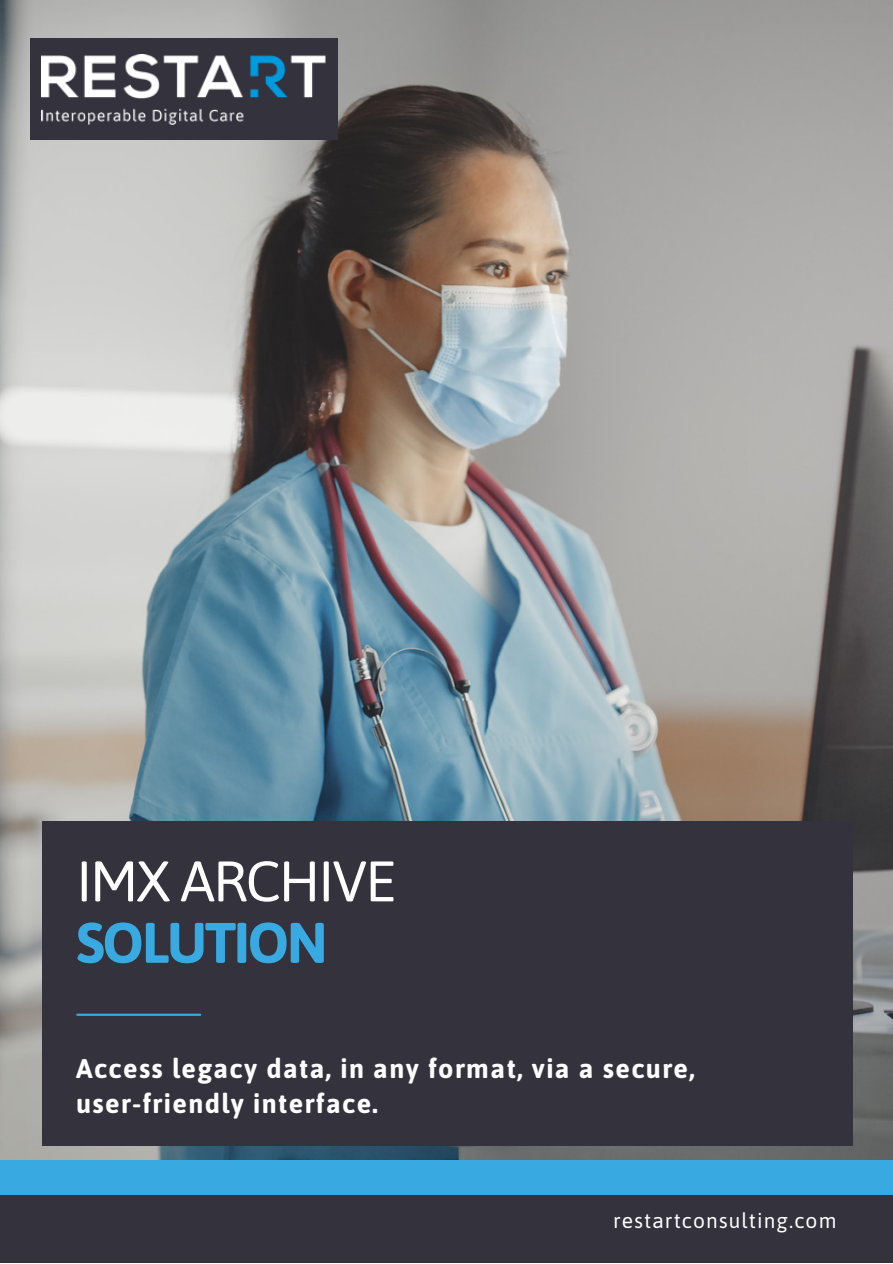
<style>
.page{position:relative;width:893px;height:1264px;background:#fff}
.page>*{position:absolute;margin:0;border:0;box-sizing:border-box;transform-origin:0 0}
.t1{font:57px "Asap";letter-spacing:-.04em;color:#fff}
.t2{font:700 57px "Asap";letter-spacing:-.04em;color:#38aae1}
.t3{font:700 27px/34.8px "Asap";letter-spacing:.05em;color:#fff}
.t4{font:21px "Asap";letter-spacing:.05em;color:#fff}
</style>
<div class="page">
<img style="left:0;top:0;width:892px;height:1159px">
<div style="left:42px;top:821px;width:810px;height:324px;background:#34323d"></div>
<div style="left:0;top:1194px;width:892px;height:68px;background:#34323d"></div>
<hr style="left:77px;top:1013px;width:123px;height:2px;background:#38aae1">
<div style="left:0;top:1159px;width:892px;height:35px;background:#38aae1"></div>
<div style="left:30px;top:39px;width:307px;height:101px;background:#34323d"></div>
<img style="left:42px;top:54px;width:283px;height:71px">
<p class="t1" style="left:76px;top:848px;width:321px">IMX ARCHIVE</p>
<p class="t2" style="left:76px;top:909px;width:253px">SOLUTION</p>
<p class="t3" style="left:76px;top:1050px;width:620px">Access legacy data, in any format, via a secure, user-friendly interface.</p>
<p class="t4" style="left:613px;top:1208px;width:225px">restartconsulting.com</p>
</div>
